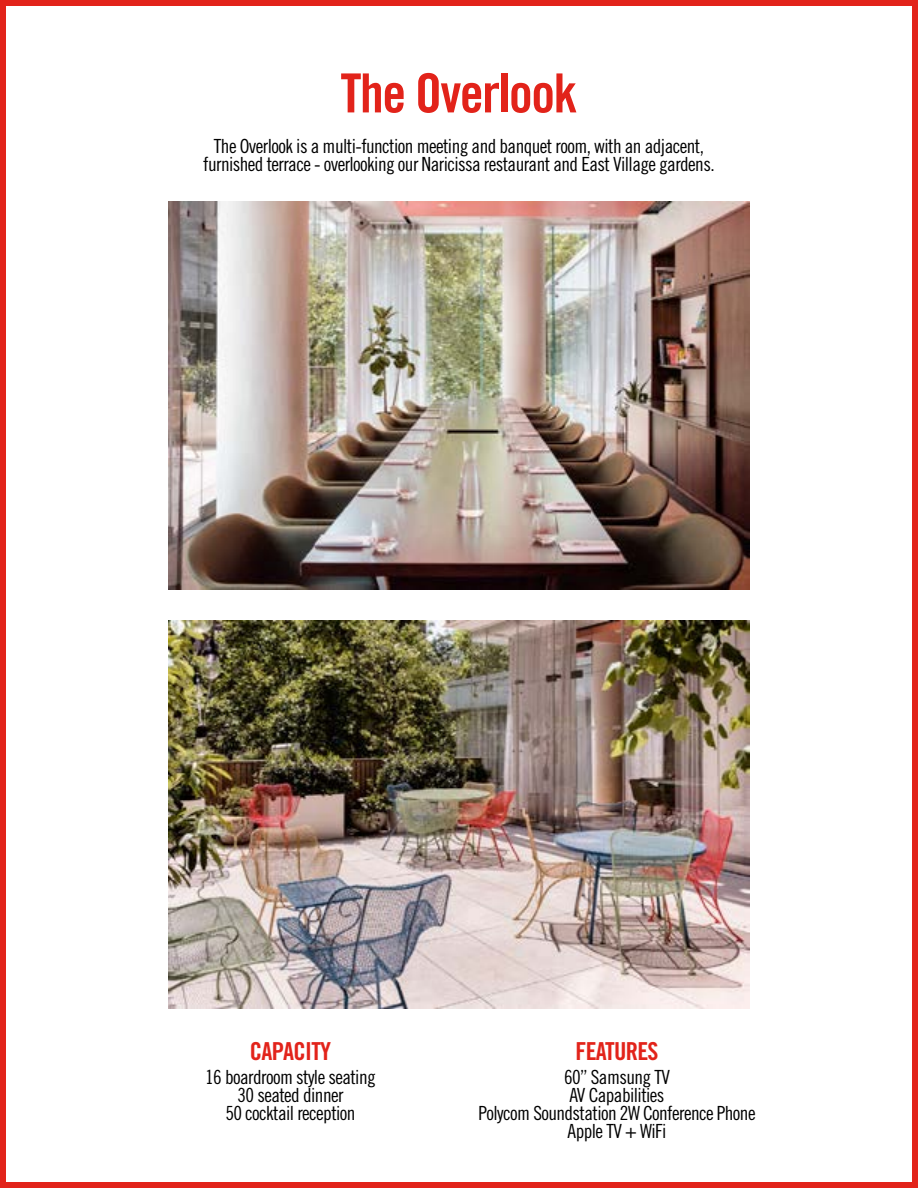
<style>
.page{position:relative;width:918px;height:1188px;background:#fff}
.page>*{position:absolute;margin:0;border:0;box-sizing:border-box;transform-origin:0 0}
.t1{font:54px "Trade Gothic LT Std Bd Cn 20";letter-spacing:-.03em;color:#e2231a}
.t2{font:24.75px "Trade Gothic LT Std Bd Cn 20";letter-spacing:-.03em;color:#e2231a}
.t3{font:19.5px/18px "Trade Gothic LT Std Cn 18";letter-spacing:-.03em;color:#000;text-align:center}
</style>
<div class="page">
<div style="left:0;top:1182px;width:918px;height:6px;background:#e2231a"></div>
<div style="left:912px;top:0;width:6px;height:1188px;background:#e2231a"></div>
<div style="left:0;top:0;width:918px;height:6px;background:#e2231a"></div>
<img style="left:168px;top:201px;width:582px;height:388px">
<img style="left:168px;top:620px;width:582px;height:388px">
<div style="left:0;top:0;width:6px;height:1188px;background:#e2231a"></div>
<h1 class="t1" style="left:341px;top:60px;width:239px">The Overlook</h1>
<p class="t3" style="left:203px;top:137px;width:513px">The Overlook is a multi-function meeting and banquet room, with an adjacent, furnished terrace - overlooking our Naricissa restaurant and East Village gardens.</p>
<p class="t2" style="left:250px;top:1036px;width:83px">CAPACITY</p>
<p class="t3" style="left:205px;top:1067px;width:172px">16 boardroom style seating<br>30 seated dinner<br>50 cocktail reception</p>
<p class="t2" style="left:575px;top:1036px;width:85px">FEATURES</p>
<p class="t3" style="left:478px;top:1067px;width:279px">60” Samsung TV<br>AV Capabilities<br>Polycom Soundstation 2W Conference Phone<br>Apple TV + WiFi</p>
</div>
